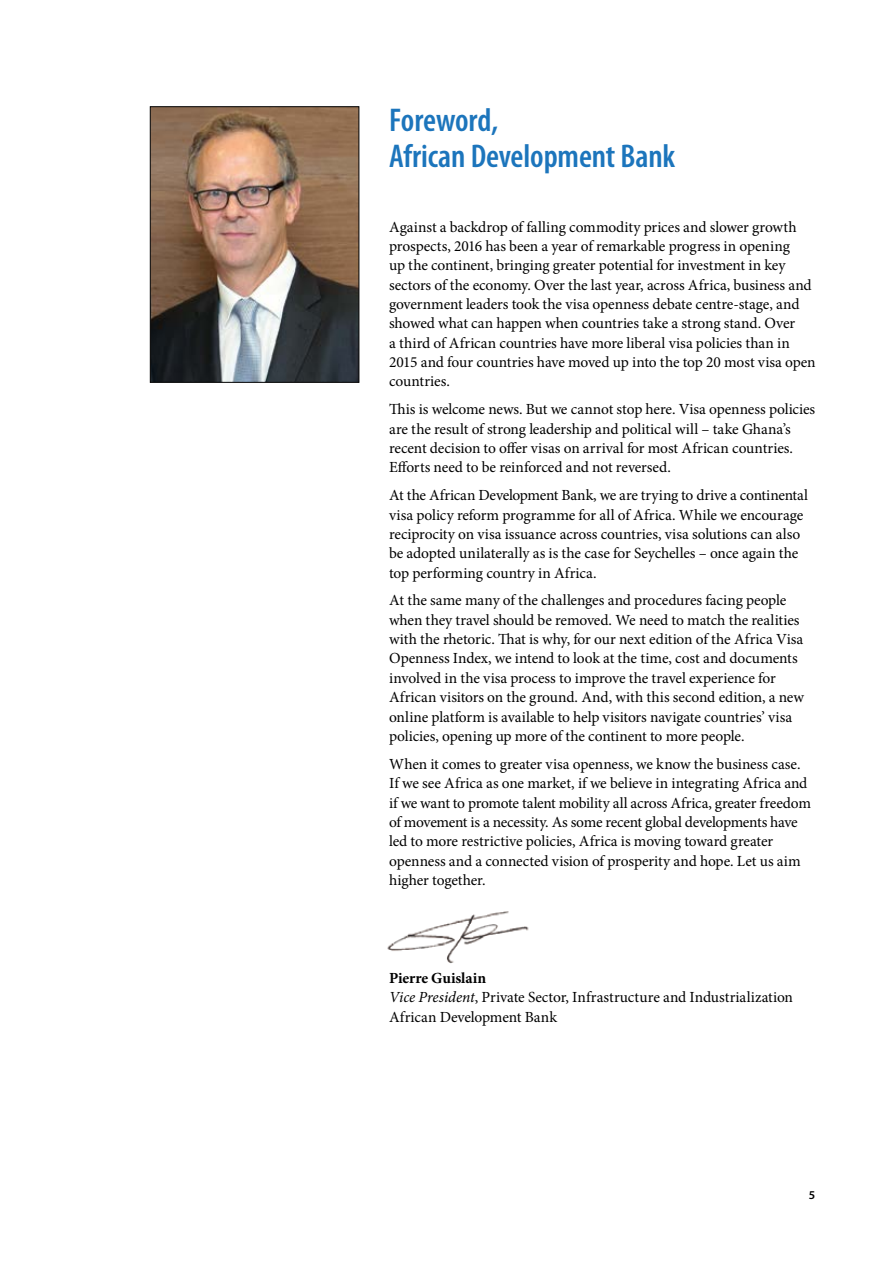
<style>
.page{position:relative;width:893px;height:1263px;background:#fff}
.page>*{position:absolute;margin:0;border:0;box-sizing:border-box;transform-origin:0 0}
.t1{font:600 condensed 33px/36px "Myriad Pro";letter-spacing:-.005em;color:#1c75bc}
.t2{font:15.45px/19.4px "Minion Pro";letter-spacing:-.01em;color:#000}
.t3{font:600 12px "Myriad Pro";color:#000}
.s1{font-weight:700}
.s2{font-style:italic}
</style>
<div class="page">
<img style="left:152px;top:108px;width:205px;height:273px">
<div style="left:150px;top:106px;width:209px;height:277px;border:1px solid #000"></div>
<img style="left:387px;top:911px;width:142px;height:52px">
<h1 class="t1" style="left:389px;top:103px;width:288px">Foreword,<br>African Development Bank</h1>
<p class="t2" style="left:389px;top:217px;width:428px">Against a backdrop of falling commodity prices and slower growth prospects, 2016 has been a year of remarkable progress in opening<br>up the continent, bringing greater potential for investment in key sectors of the economy. Over the last year, across Africa, business and government leaders took the visa openness debate centre-stage, and showed what can happen when countries take a strong stand. Over<br>a third of African countries have more liberal visa policies than in 2015 and four countries have moved up into the top 20 most visa open countries.</p>
<p class="t2" style="left:389px;top:400px;width:428px">This is welcome news. But we cannot stop here. Visa openness policies are the result of strong leadership and political will – take Ghana’s recent decision to offer visas on arrival for most African countries.<br>Efforts need to be reinforced and not reversed.</p>
<p class="t2" style="left:389px;top:486px;width:420px">At the African Development Bank, we are trying to drive a continental visa policy reform programme for all of Africa. While we encourage reciprocity on visa issuance across countries, visa solutions can also be adopted unilaterally as is the case for Seychelles – once again the top performing country in Africa.</p>
<p class="t2" style="left:389px;top:591px;width:416px">At the same many of the challenges and procedures facing people when they travel should be removed. We need to match the realities with the rhetoric. That is why, for our next edition of the Africa Visa Openness Index, we intend to look at the time, cost and documents involved in the visa process to improve the travel experience for African visitors on the ground. And, with this second edition, a new online platform is available to help visitors navigate countries’ visa policies, opening up more of the continent to more people.</p>
<p class="t2" style="left:389px;top:754px;width:423px">When it comes to greater visa openness, we know the business case.<br>If we see Africa as one market, if we believe in integrating Africa and if we want to promote talent mobility all across Africa, greater freedom of movement is a necessity. As some recent global developments have led to more restrictive policies, Africa is moving toward greater openness and a connected vision of prosperity and hope. Let us aim higher together.</p>
<p class="t2" style="left:389px;top:968px;width:405px"><span class="s1">Pierre Guislain<br></span><span class="s2">Vice President</span>, Private Sector, Infrastructure and Industrialization<br>African Development Bank</p>
<p class="t3" style="left:809px;top:1187px;width:8px">5</p>
</div>
